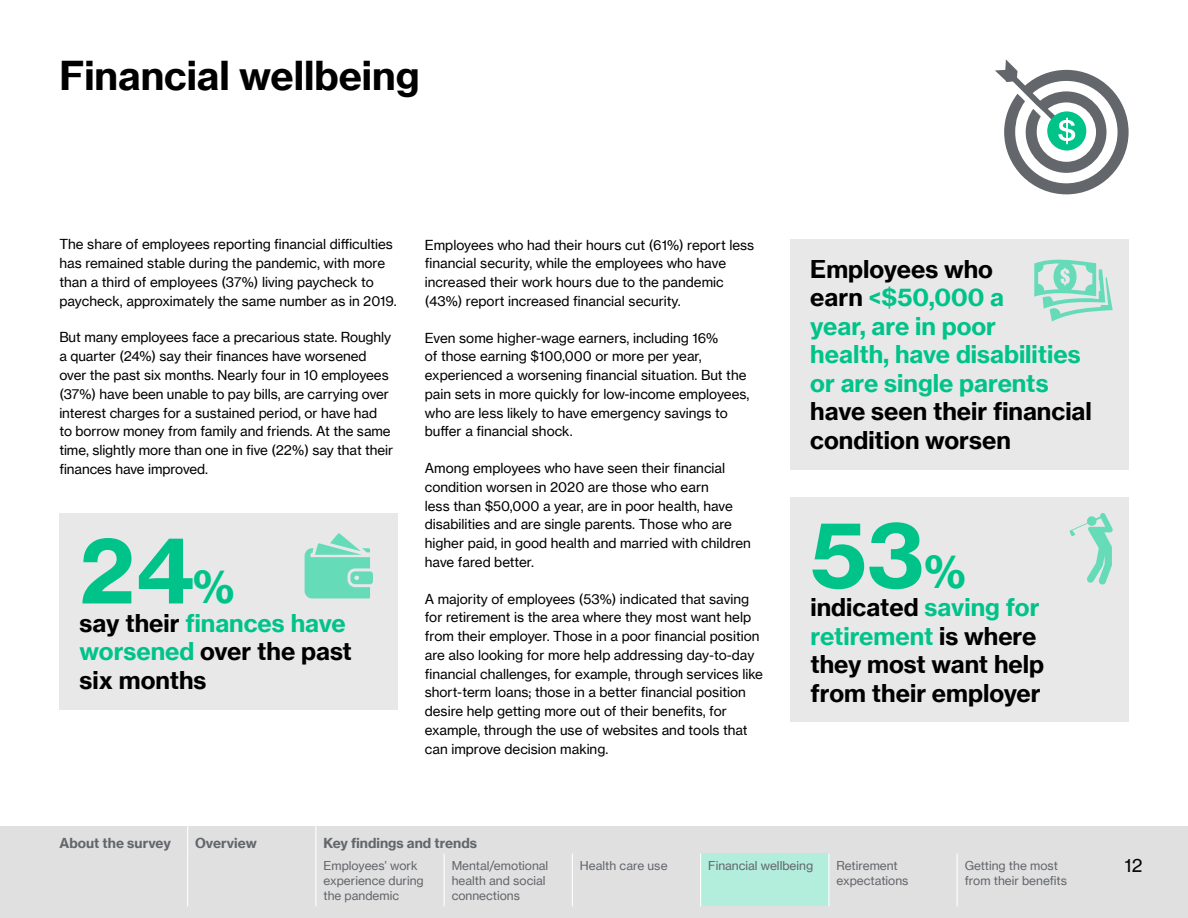
<style>
.page{position:relative;width:1188px;height:918px;background:#fff}
.page>*{position:absolute;margin:0;border:0;box-sizing:border-box;transform-origin:0 0}
.t1{font:90px "N Haas Grotesk TX Pro 75 Bd";color:#00c389}
.t2{font:39px "N Haas Grotesk TX Pro 75 Bd";color:#000}
.t3{font:24px/28.5px "N Haas Grotesk TX Pro 75 Bd";color:#000}
.t4{font:24px/28.5px "N Haas Grotesk TX Pro 75 Bd";color:#00c389}
.t5{font:18px "N Haas Grotesk TX Pro 55 Rg";color:#000}
.t6{font:13.5px/18.8px "N Haas Grotesk TX Pro 55 Rg";color:#000}
.t7{font:13.5px "N Haas Grotesk TX Pro 75 Bd";color:#63666a}
.t8{font:12px/15px "N Haas Grotesk TX Pro 55 Rg";color:#63666a}
.s1{font-size:45px}
.s2{color:#00c389}
.s3{color:#000}
</style>
<div class="page">
<div style="left:0;top:826px;width:1188px;height:92px;background:#e0e0e1"></div>
<div style="left:59px;top:513px;width:339px;height:196px;background:#e8e8e9"></div>
<div style="left:790px;top:239px;width:338px;height:230px;background:#e8e8e9"></div>
<svg style="left:1034px;top:259px;width:79px;height:62px"></svg>
<svg style="left:305px;top:533px;width:68px;height:65px"></svg>
<svg style="left:995px;top:59px;width:134px;height:135px"></svg>
<div style="left:790px;top:497px;width:339px;height:225px;background:#e8e8e9"></div>
<svg style="left:1069px;top:513px;width:44px;height:72px"></svg>
<div style="left:701px;top:853px;width:127px;height:53px;background:#b3eddc"></div>
<svg style="left:187px;top:826px;width:1px;height:28px"></svg>
<svg style="left:315px;top:826px;width:1px;height:28px"></svg>
<hr style="left:187px;top:854px;width:1px;height:52px;background:#fff">
<hr style="left:315px;top:854px;width:1px;height:52px;background:#fff">
<hr style="left:444px;top:854px;width:1px;height:52px;background:#fff">
<hr style="left:572px;top:854px;width:1px;height:52px;background:#fff">
<hr style="left:700px;top:854px;width:1px;height:52px;background:#fff">
<hr style="left:828px;top:854px;width:1px;height:52px;background:#fff">
<hr style="left:957px;top:854px;width:1px;height:52px;background:#fff">
<h2 class="t2" style="left:59px;top:51px;width:362px">Financial wellbeing</h2>
<p class="t6" style="left:59px;top:235px;width:339px">The share of employees reporting financial difficulties has remained stable during the pandemic, with more than a third of employees (37%) living paycheck to paycheck, approximately the same number as in 2019.</p>
<p class="t6" style="left:59px;top:328px;width:335px">But many employees face a precarious state. Roughly a quarter (24%) say their finances have worsened over the past six months. Nearly four in 10 employees (37%) have been unable to pay bills, are carrying over interest charges for a sustained period, or have had<br>to borrow money from family and friends. At the same time, slightly more than one in five (22%) say that their finances have improved.</p>
<h1 class="t1" style="left:80px;top:514px;width:157px">24<span class="s1">%</span></h1>
<h3 class="t3" style="left:80px;top:609px;width:274px">say their <span class="s2">finances have worsened</span> over the past six months</h3>
<p class="t6" style="left:425px;top:235px;width:331px">Employees who had their hours cut (61%) report less financial security, while the employees who have increased their work hours due to the pandemic (43%) report increased financial security.</p>
<p class="t6" style="left:425px;top:328px;width:326px">Even some higher-wage earners, including 16%<br>of those earning $100,000 or more per year, experienced a worsening financial situation. But the pain sets in more quickly for low-income employees, who are less likely to have emergency savings to buffer a financial shock.</p>
<p class="t6" style="left:425px;top:459px;width:328px">Among employees who have seen their financial condition worsen in 2020 are those who earn<br>less than $50,000 a year, are in poor health, have disabilities and are single parents. Those who are higher paid, in good health and married with children have fared better.</p>
<p class="t6" style="left:425px;top:589px;width:340px">A majority of employees (53%) indicated that saving for retirement is the area where they most want help from their employer. Those in a poor financial position are also looking for more help addressing day-to-day financial challenges, for example, through services like short-term loans; those in a better financial position desire help getting more out of their benefits, for example, through the use of websites and tools that can improve decision making.</p>
<h3 class="t4" style="left:810px;top:255px;width:272px"><span class="s3">Employees who<br>earn</span> &lt;$50,000 a<br>year, are in poor health, have disabilities or are single parents</h3>
<h3 class="t3" style="left:810px;top:397px;width:283px">have seen their financial condition worsen</h3>
<h1 class="t1" style="left:810px;top:498px;width:157px">53<span class="s1">%</span></h1>
<h3 class="t3" style="left:810px;top:593px;width:235px">indicated <span class="s2">saving for retirement</span> is where they most want help from their employer</h3>
<p class="t7" style="left:59px;top:834px;width:113px">About the survey</p>
<p class="t7" style="left:195px;top:834px;width:63px">Overview</p>
<p class="t7" style="left:323px;top:834px;width:155px">Key findings and trends</p>
<p class="t8" style="left:323px;top:858px;width:102px">Employees’ work experience during the pandemic</p>
<p class="t8" style="left:452px;top:858px;width:98px">Mental/emotional health and social connections</p>
<p class="t8" style="left:580px;top:858px;width:89px">Health care use</p>
<p class="t8" style="left:708px;top:858px;width:106px">Financial wellbeing</p>
<p class="t8" style="left:836px;top:858px;width:74px">Retirement expectations</p>
<p class="t8" style="left:965px;top:858px;width:104px">Getting the most from their benefits</p>
<h3 class="t5" style="left:1125px;top:854px;width:19px">12</h3>
</div>
